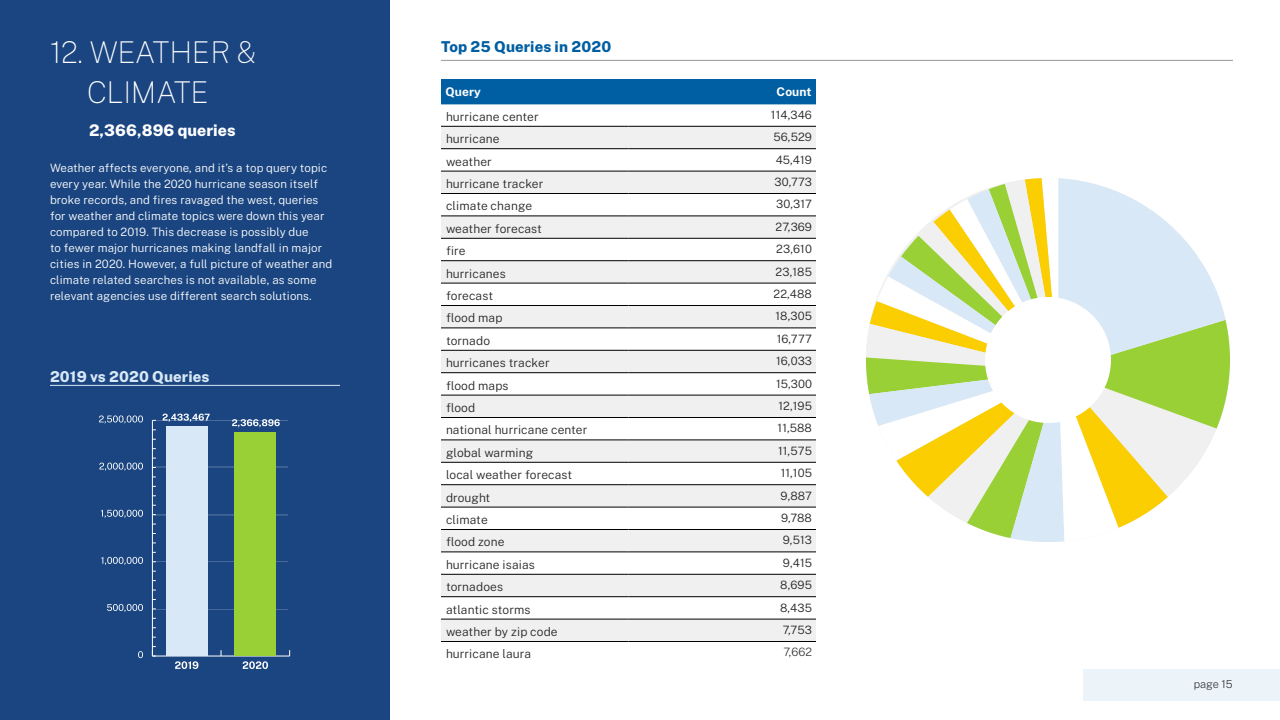
<style>
.page{position:relative;width:1280px;height:720px;background:#fff}
.page>*{position:absolute;margin:0;border:0;box-sizing:border-box;transform-origin:0 0}
.Heading_1{font:100 30px/40px "Public Sans";letter-spacing:-.01em;color:#fff;text-align:center}
.Heading_2{font:800 16px "Public Sans";letter-spacing:.005em;color:#fff}
.Heading_3{font:800 15px "Public Sans";letter-spacing:.01em;color:#005ea2}
.Label{font:800 15px "Public Sans";letter-spacing:.01em;color:#d9e8f6}
.Table_rows_Query{font:300 12px "Public Sans";letter-spacing:.01em;color:#262626}
.Table_Header{font:700 12px "Public Sans";letter-spacing:.01em;color:#fff}
.Body_Text{font:300 11.5px/16px "Public Sans";letter-spacing:.01em;color:#fff}
.Table_row_Count{font:300 11.5px "Public Sans";letter-spacing:.01em;color:#262626}
.Table_row_Count-2{font:200 11.5px "Public Sans";color:#262626}
.Page{font:200 11px "Public Sans";letter-spacing:-.005em;color:#262626}
</style>
<div class="page">
<div style="left:0;top:0;width:390px;height:720px;background:#1a4580"></div>
<svg style="left:866px;top:178px;width:364px;height:364px"></svg>
<div style="left:441px;top:79px;width:375px;height:25px;background:#005ea2"></div>
<svg style="left:441px;top:127px;width:375px;height:514px;fill:#f0f0f0"></svg>
<hr style="left:441px;top:126px;width:187px;height:1px;background:#000">
<hr style="left:628px;top:126px;width:188px;height:1px;background:#000">
<hr style="left:441px;top:149px;width:187px;height:1px;background:#000">
<hr style="left:628px;top:149px;width:188px;height:1px;background:#000">
<hr style="left:441px;top:171px;width:187px;height:1px;background:#000">
<hr style="left:628px;top:171px;width:188px;height:1px;background:#000">
<hr style="left:441px;top:193px;width:187px;height:1px;background:#000">
<hr style="left:628px;top:193px;width:188px;height:1px;background:#000">
<hr style="left:441px;top:216px;width:187px;height:1px;background:#000">
<hr style="left:628px;top:216px;width:188px;height:1px;background:#000">
<hr style="left:441px;top:238px;width:187px;height:1px;background:#000">
<hr style="left:628px;top:238px;width:188px;height:1px;background:#000">
<hr style="left:441px;top:261px;width:187px;height:1px;background:#000">
<hr style="left:628px;top:261px;width:188px;height:1px;background:#000">
<hr style="left:441px;top:283px;width:187px;height:1px;background:#000">
<hr style="left:628px;top:283px;width:188px;height:1px;background:#000">
<hr style="left:441px;top:305px;width:187px;height:1px;background:#000">
<hr style="left:628px;top:305px;width:188px;height:1px;background:#000">
<hr style="left:441px;top:328px;width:187px;height:1px;background:#000">
<hr style="left:628px;top:328px;width:188px;height:1px;background:#000">
<hr style="left:441px;top:350px;width:187px;height:1px;background:#000">
<hr style="left:628px;top:350px;width:188px;height:1px;background:#000">
<hr style="left:441px;top:373px;width:187px;height:1px;background:#000">
<hr style="left:628px;top:373px;width:188px;height:1px;background:#000">
<hr style="left:441px;top:395px;width:187px;height:1px;background:#000">
<hr style="left:628px;top:395px;width:188px;height:1px;background:#000">
<hr style="left:441px;top:417px;width:187px;height:1px;background:#000">
<hr style="left:628px;top:417px;width:188px;height:1px;background:#000">
<hr style="left:441px;top:440px;width:187px;height:1px;background:#000">
<hr style="left:628px;top:440px;width:188px;height:1px;background:#000">
<hr style="left:441px;top:462px;width:187px;height:1px;background:#000">
<hr style="left:628px;top:462px;width:188px;height:1px;background:#000">
<hr style="left:441px;top:485px;width:187px;height:1px;background:#000">
<hr style="left:628px;top:485px;width:188px;height:1px;background:#000">
<hr style="left:441px;top:507px;width:187px;height:1px;background:#000">
<hr style="left:628px;top:507px;width:188px;height:1px;background:#000">
<hr style="left:441px;top:529px;width:187px;height:1px;background:#000">
<hr style="left:628px;top:529px;width:188px;height:1px;background:#000">
<hr style="left:441px;top:552px;width:187px;height:1px;background:#000">
<hr style="left:628px;top:552px;width:188px;height:1px;background:#000">
<hr style="left:441px;top:574px;width:187px;height:1px;background:#000">
<hr style="left:628px;top:574px;width:188px;height:1px;background:#000">
<hr style="left:441px;top:597px;width:187px;height:1px;background:#000">
<hr style="left:628px;top:597px;width:188px;height:1px;background:#000">
<hr style="left:441px;top:619px;width:187px;height:1px;background:#000">
<hr style="left:628px;top:619px;width:188px;height:1px;background:#000">
<hr style="left:441px;top:641px;width:187px;height:1px;background:#000">
<hr style="left:628px;top:641px;width:188px;height:1px;background:#000">
<div style="left:1083px;top:669px;width:197px;height:32px;background:#ecf4fa"></div>
<hr style="left:441px;top:60px;width:792px;height:1px;background:#999">
<hr style="left:50px;top:385px;width:290px;height:1px;background:#d9e8f6">
<hr style="left:153px;top:421px;width:135px;height:1px;background:#fff">
<hr style="left:153px;top:467px;width:135px;height:1px;background:#fff">
<hr style="left:153px;top:515px;width:135px;height:1px;background:#fff">
<hr style="left:153px;top:609px;width:135px;height:1px;background:#fff">
<hr style="left:153px;top:561px;width:135px;height:1px;background:#fff">
<hr style="left:152px;top:656px;width:138px;height:1px;background:#fff">
<svg style="left:138px;top:651px;width:5px;height:7px"></svg>
<svg style="left:107px;top:604px;width:36px;height:8px"></svg>
<svg style="left:101px;top:557px;width:42px;height:8px"></svg>
<svg style="left:101px;top:510px;width:42px;height:8px"></svg>
<svg style="left:99px;top:463px;width:44px;height:8px"></svg>
<svg style="left:99px;top:415px;width:44px;height:9px"></svg>
<hr style="left:152px;top:420px;width:1px;height:236px;background:#fff">
<svg style="left:152px;top:646px;width:4px;height:11px"></svg>
<div style="left:166px;top:427px;width:41px;height:229px;background:#d9e8f6"></div>
<div style="left:235px;top:433px;width:41px;height:223px;background:#98d035"></div>
<svg style="left:243px;top:661px;width:25px;height:8px"></svg>
<svg style="left:175px;top:661px;width:23px;height:8px"></svg>
<svg style="left:163px;top:414px;width:47px;height:8px"></svg>
<svg style="left:232px;top:419px;width:48px;height:8px"></svg>
<div style="left:985px;top:297px;width:126px;height:126px;background:#fff;border-radius:50%"></div>
<h1 class="Heading_1" style="left:50px;top:31px;width:207px">12. WEATHER &amp;<br>CLIMATE</h1>
<h2 class="Heading_2" style="left:89px;top:118px;width:148px">2,366,896 queries</h2>
<p class="Body_Text" style="left:50px;top:159px;width:284px">Weather affects everyone, and it’s a top query topic every year. While the 2020 hurricane season itself broke records, and fires ravaged the west, queries for weather and climate topics were down this year compared to 2019. This decrease is possibly due<br>to fewer major hurricanes making landfall in major cities in 2020. However, a full picture of weather and climate related searches is not available, as some relevant agencies use different search solutions.</p>
<p class="Label" style="left:50px;top:366px;width:161px">2019 vs 2020 Queries</p>
<h3 class="Heading_3" style="left:441px;top:36px;width:172px">Top 25 Queries in 2020</h3>
<h4 class="Table_Header" style="left:446px;top:83px;width:37px">Query</h4>
<h4 class="Table_Header" style="left:777px;top:83px;width:36px">Count</h4>
<p class="Table_rows_Query" style="left:446px;top:108px;width:94px">hurricane center</p>
<p class="Table_row_Count" style="left:771px;top:106px;width:43px">114,346</p>
<p class="Table_rows_Query" style="left:446px;top:130px;width:55px">hurricane</p>
<p class="Table_row_Count" style="left:773px;top:129px;width:40px">56,529</p>
<p class="Table_rows_Query" style="left:446px;top:153px;width:47px">weather</p>
<p class="Table_row_Count" style="left:776px;top:151px;width:38px">45,419</p>
<p class="Table_rows_Query" style="left:446px;top:175px;width:99px">hurricane tracker</p>
<p class="Table_row_Count" style="left:775px;top:174px;width:39px">30,773</p>
<p class="Table_rows_Query" style="left:446px;top:197px;width:88px">climate change</p>
<p class="Table_row_Count" style="left:776px;top:196px;width:37px">30,317</p>
<p class="Table_rows_Query" style="left:446px;top:220px;width:98px">weather forecast</p>
<p class="Table_row_Count" style="left:776px;top:218px;width:38px">27,369</p>
<p class="Table_rows_Query" style="left:446px;top:242px;width:21px">fire</p>
<p class="Table_row_Count" style="left:776px;top:241px;width:37px">23,610</p>
<p class="Table_rows_Query" style="left:446px;top:265px;width:61px">hurricanes</p>
<p class="Table_row_Count" style="left:776px;top:263px;width:38px">23,185</p>
<p class="Table_rows_Query" style="left:446px;top:287px;width:49px">forecast</p>
<p class="Table_row_Count" style="left:774px;top:286px;width:40px">22,488</p>
<p class="Table_rows_Query" style="left:446px;top:309px;width:58px">flood map</p>
<p class="Table_row_Count" style="left:776px;top:308px;width:38px">18,305</p>
<p class="Table_rows_Query" style="left:446px;top:332px;width:46px">tornado</p>
<p class="Table_row_Count" style="left:777px;top:330px;width:37px">16,777</p>
<p class="Table_rows_Query" style="left:446px;top:354px;width:105px">hurricanes tracker</p>
<p class="Table_row_Count" style="left:776px;top:353px;width:37px">16,033</p>
<p class="Table_rows_Query" style="left:446px;top:377px;width:64px">flood maps</p>
<p class="Table_row_Count" style="left:776px;top:375px;width:37px">15,300</p>
<p class="Table_rows_Query" style="left:446px;top:399px;width:31px">flood</p>
<p class="Table_row_Count" style="left:778px;top:398px;width:35px">12,195</p>
<p class="Table_rows_Query" style="left:446px;top:421px;width:143px">national hurricane center</p>
<p class="Table_row_Count" style="left:778px;top:420px;width:36px">11,588</p>
<p class="Table_rows_Query" style="left:446px;top:444px;width:89px">global warming</p>
<p class="Table_row_Count" style="left:778px;top:442px;width:35px">11,575</p>
<p class="Table_rows_Query" style="left:446px;top:466px;width:128px">local weather forecast</p>
<p class="Table_row_Count" style="left:781px;top:465px;width:33px">11,105</p>
<p class="Table_rows_Query" style="left:446px;top:489px;width:46px">drought</p>
<p class="Table_row_Count" style="left:781px;top:487px;width:33px">9,887</p>
<p class="Table_rows_Query" style="left:446px;top:511px;width:43px">climate</p>
<p class="Table_row_Count" style="left:781px;top:510px;width:32px">9,788</p>
<p class="Table_rows_Query" style="left:446px;top:533px;width:60px">flood zone</p>
<p class="Table_row_Count" style="left:783px;top:532px;width:31px">9,513</p>
<p class="Table_rows_Query" style="left:446px;top:556px;width:90px">hurricane isaias</p>
<p class="Table_row_Count" style="left:783px;top:554px;width:31px">9,415</p>
<p class="Table_rows_Query" style="left:446px;top:578px;width:59px">tornadoes</p>
<p class="Table_row_Count" style="left:780px;top:577px;width:33px">8,695</p>
<p class="Table_rows_Query" style="left:446px;top:601px;width:86px">atlantic storms</p>
<p class="Table_row_Count" style="left:780px;top:599px;width:33px">8,435</p>
<p class="Table_rows_Query" style="left:446px;top:623px;width:113px">weather by zip code</p>
<p class="Table_row_Count" style="left:783px;top:622px;width:31px">7,753</p>
<p class="Table_rows_Query" style="left:446px;top:645px;width:87px">hurricane laura</p>
<p class="Table_row_Count-2" style="left:783px;top:644px;width:30px">7,662</p>
<p class="Page" style="left:1194px;top:676px;width:41px">page 15</p>
</div>
